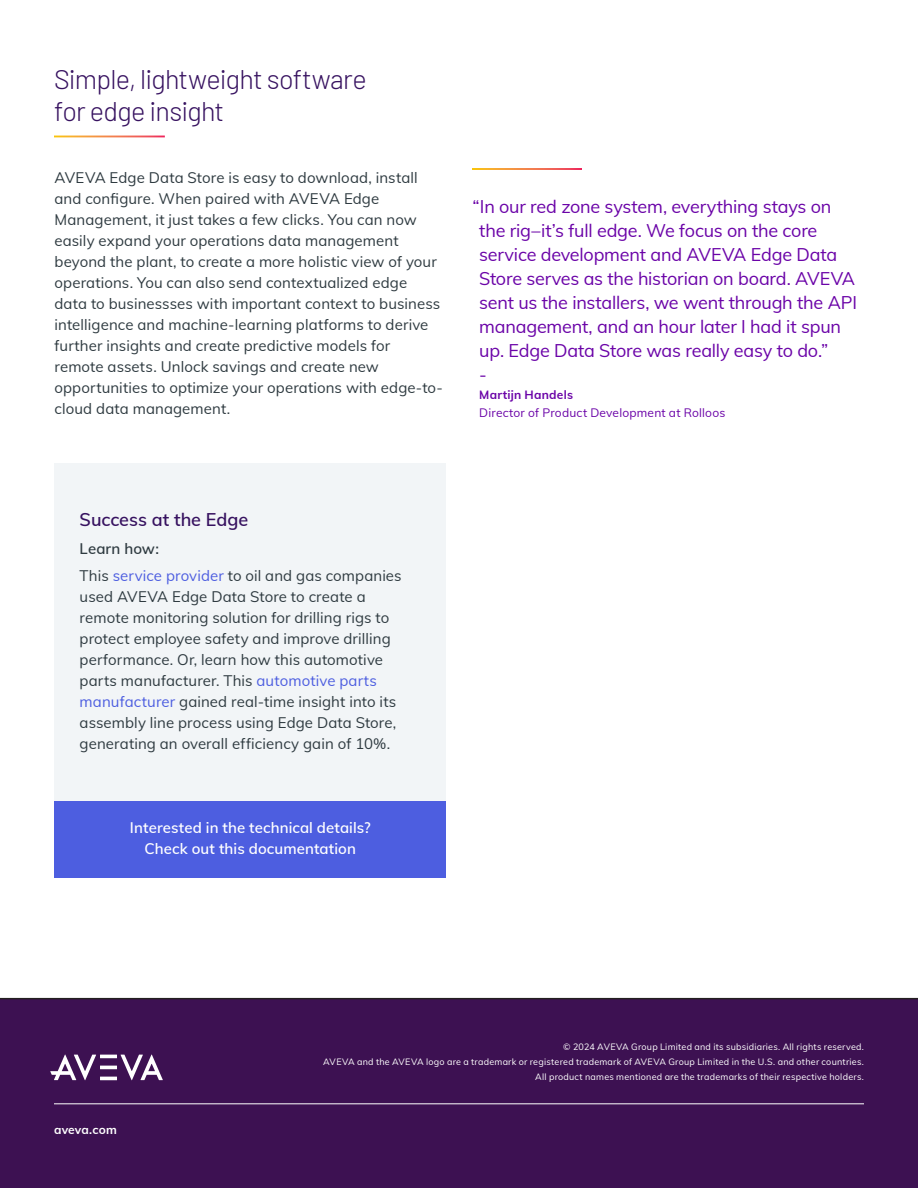
<style>
.page{position:relative;width:918px;height:1188px;background:#fff}
.page>*{position:absolute;margin:0;border:0;box-sizing:border-box;transform-origin:0 0}
.H3_Internal_Pages{font:300 27px/32.4px "Barlow";letter-spacing:-.025em;color:#371260}
.Pull_Quote{font:18px/24px "Muli";letter-spacing:-.01em;color:#6b04a8}
.S1_Subheadlines{font:600 18px "Muli";letter-spacing:-.005em;color:#371260}
.Body_copy{font:15px/21px "Muli";letter-spacing:.005em;color:#2f3b41}
.Body_Copy_Callout{font:15px/21px "Muli";letter-spacing:.005em;color:#2f3b41}
.Bullet_List{font:600 15px/21px "Muli";letter-spacing:.005em;color:#fff;text-align:center}
.Pull_Quote_Author_Title{font:12px "Muli";letter-spacing:.015em;color:#6b04a8}
.Pull_Quote_Author_Name{font:700 12px "Muli";letter-spacing:.015em;color:#6b04a8}
.Back_Cover_Footer_URL{font:700 12px "Muli";letter-spacing:.015em;color:#fff}
.Back_Cover_Copyright{font:9px "Muli";letter-spacing:.025em;color:#fff}
.s1{font-weight:600}
.s2{color:#4d5ee0}
</style>
<div class="page">
<div style="left:0;top:998px;width:918px;height:190px;background:#3d1152"></div>
<div style="left:55px;top:463px;width:391px;height:338px;background:#f2f5f7"></div>
<hr style="left:54px;top:1104px;width:810px;height:1px;background:#fff">
<hr style="left:100px;top:1077px;width:17px;height:3px;background:#fff">
<hr style="left:100px;top:1066px;width:17px;height:3px;background:#fff">
<hr style="left:100px;top:1055px;width:17px;height:3px;background:#fff">
<svg style="left:50px;top:1055px;width:46px;height:25px"></svg>
<svg style="left:121px;top:1055px;width:42px;height:25px"></svg>
<div style="left:55px;top:801px;width:391px;height:76px;background:#4d5ee0"></div>
<svg style="left:472px;top:168px;width:110px;height:2px"></svg>
<p class="H3_Internal_Pages" style="left:54px;top:61px;width:314px">Simple, lightweight software for edge insight</p>
<p class="Body_copy" style="left:55px;top:167px;width:390px">AVEVA Edge Data Store is easy to download, install and configure. When paired with AVEVA Edge Management, it just takes a few clicks. You can now easily expand your operations data management beyond the plant, to create a more holistic view of your operations. You can also send contextualized edge data to businessses with important context to business intelligence and machine-learning platforms to derive further insights and create predictive models for remote assets. Unlock savings and create new opportunities to optimize your operations with edge-to&shy;cloud data management.</p>
<p class="Pull_Quote" style="left:479px;top:194px;width:379px;text-indent:-7px">“In our red zone system, everything stays on the rig–it’s full edge. We focus on the core service development and AVEVA Edge Data Store serves as the historian on board. AVEVA sent us the installers, we went through the API management, and an hour later I had it spun up. Edge Data Store was really easy to do.”</p>
<p class="Pull_Quote" style="left:479px;top:362px;width:9px">-</p>
<p class="Pull_Quote_Author_Name" style="left:479px;top:386px;width:95px">Martijn Handels</p>
<p class="Pull_Quote_Author_Title" style="left:479px;top:404px;width:248px">Director of Product Development at Rolloos</p>
<p class="S1_Subheadlines" style="left:80px;top:506px;width:170px">Success at the Edge</p>
<p class="Body_Copy_Callout" style="left:80px;top:534px;width:324px;line-height:27px"><span class="s1">Learn how:<br></span>This <span class="s2">service provider</span> to oil and gas companies</p>
<p class="Body_Copy_Callout" style="left:80px;top:585px;width:318px">used AVEVA Edge Data Store to create a remote monitoring solution for drilling rigs to protect employee safety and improve drilling performance. Or, learn how this automotive parts manufacturer. This <span class="s2">automotive parts manufacturer</span> gained real-time insight into its assembly line process using Edge Data Store, generating an overall efficiency gain of 10%.</p>
<p class="Bullet_List" style="left:130px;top:817px;width:242px">Interested in the technical details?<br>Check out this documentation</p>
<p class="Back_Cover_Footer_URL" style="left:54px;top:1121px;width:64px">aveva.com</p>
<p class="Back_Cover_Copyright" style="left:563px;top:1040px;width:302px">© 2024 AVEVA Group Limited and its subsidiaries. All rights reserved.</p>
<p class="Back_Cover_Copyright" style="left:323px;top:1055px;width:542px">AVEVA and the AVEVA logo are a trademark or registered trademark of AVEVA Group Limited in the U.S. and other countries.</p>
<p class="Back_Cover_Copyright" style="left:535px;top:1070px;width:330px">All product names mentioned are the trademarks of their respective holders.</p>
</div>
